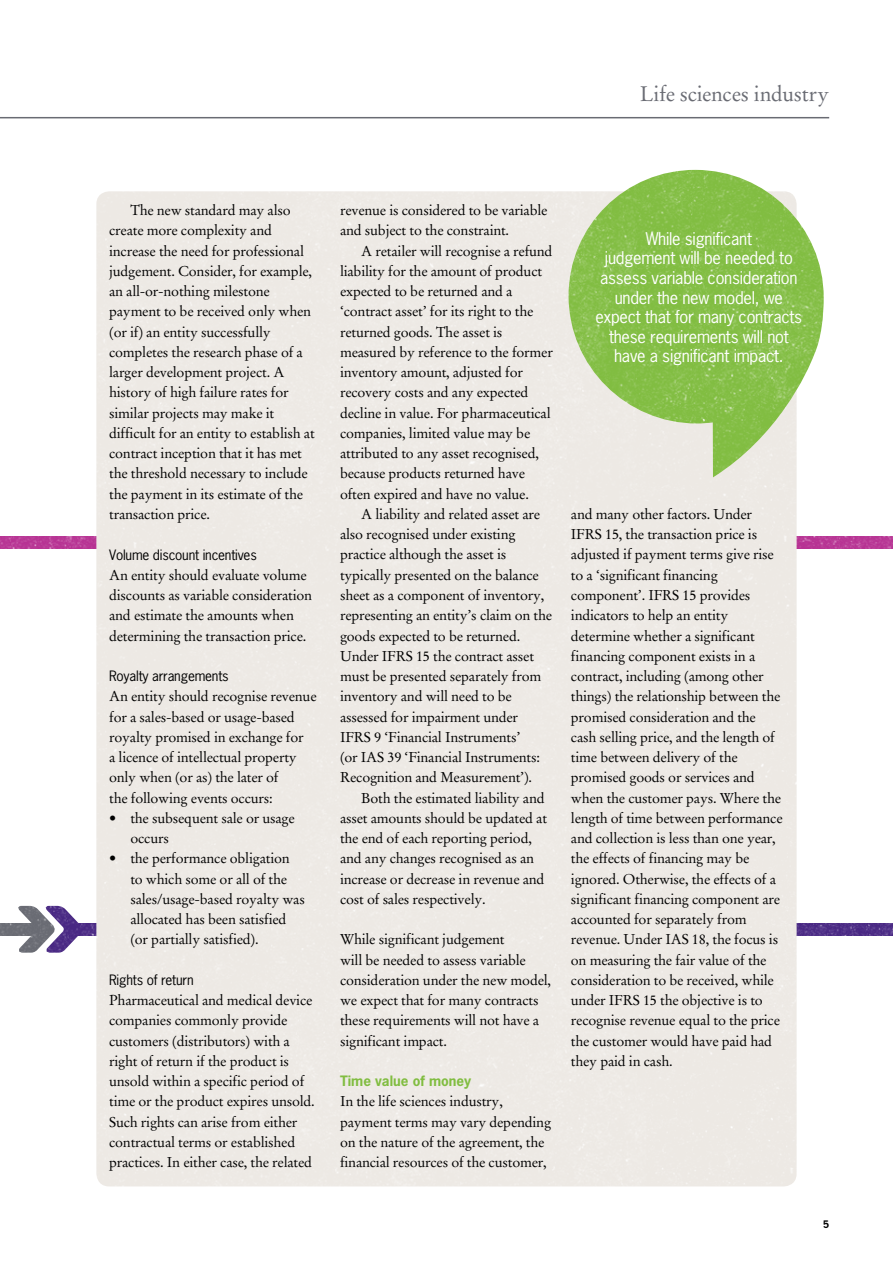
<style>
.page{position:relative;width:893px;height:1263px;background:#fff}
.page>*{position:absolute;margin:0;border:0;box-sizing:border-box;transform-origin:0 0}
.t1{font:21px "Stempel Garamond";letter-spacing:-.01em;color:#696b73}
.t2{font:16.5px/19.5px "News Gothic";letter-spacing:-.015em;color:#fff;text-align:center}
.t3{font:14.25px/20.2px "Stempel Garamond";letter-spacing:-.015em;color:#000}
.t4{font:13.5px "News Gothic";letter-spacing:-.015em;color:#000}
.t5{font:700 13.5px "News Gothic";color:#81bd41}
.t6{font:700 9.75px "News Gothic";color:#000}
</style>
<div class="page">
<img style="left:1px;top:117px;width:892px;height:1070px">
<img style="left:0;top:0;width:1px;height:1263px">
<hr style="left:0;top:117px;width:829px;height:1px;background:#696b73">
<h1 class="t1" style="left:640px;top:82px;width:191px">Life sciences industry</h1>
<p class="t3" style="left:109px;top:200px;width:207px;text-indent:21px">The new standard may also create more complexity and increase the need for professional judgement. Consider, for example, an all-or-nothing milestone payment to be received only when (or if) an entity successfully completes the research phase of a larger development project. A history of high failure rates for similar projects may make it difficult for an entity to establish at contract inception that it has met the threshold necessary to include the payment in its estimate of the transaction price.</p>
<p class="t4" style="left:109px;top:546px;width:149px">Volume discount incentives</p>
<p class="t3" style="left:109px;top:565px;width:204px">An entity should evaluate volume discounts as variable consideration and estimate the amounts when determining the transaction price.</p>
<p class="t4" style="left:109px;top:667px;width:121px">Royalty arrangements</p>
<p class="t3" style="left:109px;top:686px;width:209px">An entity should recognise revenue for a sales-based or usage-based royalty promised in exchange for<br>a licence of intellectual property only when (or as) the later of<br>the following events occurs:</p>
<p class="t3" style="left:130px;top:808px;width:166px;text-indent:-21px">• the subsequent sale or usage occurs</p>
<p class="t3" style="left:130px;top:848px;width:176px;text-indent:-21px">• the performance obligation to which some or all of the sales/usage-based royalty was allocated has been satisfied (or partially satisfied).</p>
<p class="t4" style="left:109px;top:971px;width:86px">Rights of return</p>
<p class="t3" style="left:109px;top:990px;width:207px">Pharmaceutical and medical device companies commonly provide customers (distributors) with a right of return if the product is unsold within a specific period of time or the product expires unsold.<br>Such rights can arise from either contractual terms or established practices. In either case, the related</p>
<p class="t3" style="left:340px;top:200px;width:209px">revenue is considered to be variable and subject to the constraint.</p>
<p class="t3" style="left:340px;top:241px;width:214px;text-indent:21px">A retailer will recognise a refund liability for the amount of product expected to be returned and a ‘contract asset’ for its right to the returned goods. The asset is measured by reference to the former inventory amount, adjusted for recovery costs and any expected decline in value. For pharmaceutical companies, limited value may be attributed to any asset recognised, because products returned have often expired and have no value.</p>
<p class="t3" style="left:340px;top:504px;width:214px;text-indent:21px">A liability and related asset are also recognised under existing practice although the asset is typically presented on the balance sheet as a component of inventory, representing an entity’s claim on the goods expected to be returned.<br>Under IFRS 15 the contract asset must be presented separately from inventory and will need to be assessed for impairment under<br>IFRS 9 ‘Financial Instruments’<br>(or IAS 39 ‘Financial Instruments:<br>Recognition and Measurement’).</p>
<p class="t3" style="left:340px;top:787px;width:209px;text-indent:21px">Both the estimated liability and asset amounts should be updated at the end of each reporting period, and any changes recognised as an increase or decrease in revenue and cost of sales respectively.</p>
<p class="t3" style="left:340px;top:929px;width:213px">While significant judgement<br>will be needed to assess variable consideration under the new model, we expect that for many contracts these requirements will not have a significant impact.</p>
<p class="t5" style="left:340px;top:1072px;width:133px">Time value of money</p>
<p class="t3" style="left:340px;top:1091px;width:213px">In the life sciences industry, payment terms may vary depending on the nature of the agreement, the financial resources of the customer,</p>
<p class="t2" style="left:596px;top:228px;width:208px">While significant<br>judgement will be needed to assess variable consideration under the new model, we expect that for many contracts these requirements will not have a significant impact.</p>
<p class="t3" style="left:571px;top:504px;width:213px">and many other factors. Under<br>IFRS 15, the transaction price is adjusted if payment terms give rise to a ‘significant financing component’. IFRS 15 provides indicators to help an entity determine whether a significant financing component exists in a contract, including (among other things) the relationship between the promised consideration and the cash selling price, and the length of time between delivery of the promised goods or services and when the customer pays. Where the length of time between performance and collection is less than one year, the effects of financing may be ignored. Otherwise, the effects of a significant financing component are accounted for separately from revenue. Under IAS 18, the focus is on measuring the fair value of the consideration to be received, while under IFRS 15 the objective is to recognise revenue equal to the price the customer would have paid had they paid in cash.</p>
<p class="t6" style="left:823px;top:1218px;width:8px">5</p>
</div>
